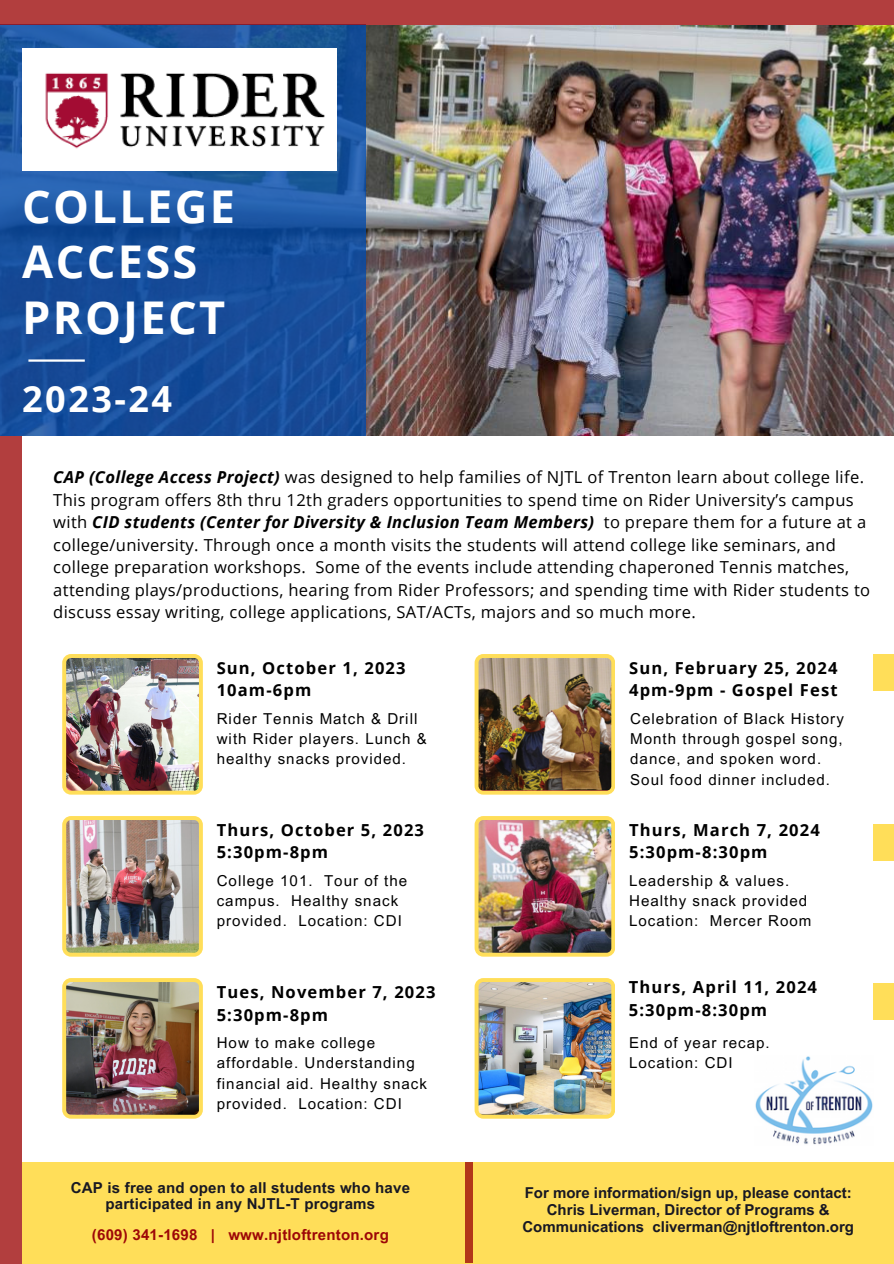
<style>
.page{position:relative;width:894px;height:1264px;background:#fff}
.page>*{position:absolute;margin:0;border:0;box-sizing:border-box;transform-origin:0 0}
.t1{font:700 45.15px "Open Sans";letter-spacing:.05em;color:#fff}
.t2{font:700 36px "Open Sans";letter-spacing:.07em;color:#fff}
.t3{font:16.5px/22.5px "Open Sans";letter-spacing:.02em;color:#000}
.t4{font:700 16.5px "Open Sans";letter-spacing:.07em;color:#000}
.t5{font:15px/20.2px "Arial MT Pro";letter-spacing:.07em;color:#000}
.t6{font:700 15px/17px "Arial MT Pro";color:#181823;text-align:center}
.t7{font:700 15px "Arial MT Pro";letter-spacing:.015em;color:#9d0707}
.s1{font-weight:700;font-style:italic}
</style>
<div class="page">
<img style="left:365px;top:25px;width:528px;height:410px">
<svg style="left:0;top:25px;width:365px;height:411px;fill:#174d9a"></svg>
<div style="left:872px;top:824px;width:21px;height:36px;background:#ffde59"></div>
<div style="left:872px;top:654px;width:21px;height:36px;background:#ffde59"></div>
<div style="left:872px;top:982px;width:21px;height:37px;background:#ffde59"></div>
<div style="left:0;top:436px;width:22px;height:827px;background:#b23e3e"></div>
<img style="left:755px;top:1056px;width:118px;height:89px">
<div style="left:0;top:0;width:893px;height:25px;background:#b23e3e"></div>
<img style="left:62px;top:654px;width:141px;height:140px">
<hr style="left:28px;top:359px;width:57px;height:3px;background:#fff">
<img style="left:62px;top:816px;width:141px;height:140px">
<img style="left:62px;top:978px;width:141px;height:140px">
<img style="left:474px;top:654px;width:141px;height:140px">
<img style="left:474px;top:816px;width:141px;height:140px">
<img style="left:474px;top:978px;width:141px;height:140px">
<div style="left:22px;top:1162px;width:871px;height:101px;background:#ffde59"></div>
<div style="left:465px;top:1162px;width:7px;height:100px;background:#b23719"></div>
<div style="left:22px;top:48px;width:314px;height:122px;background:#fff"></div>
<img style="left:45px;top:73px;width:280px;height:76px">
<p class="t1" style="left:22px;top:175px;width:214px">COLLEGE</p>
<p class="t1" style="left:22px;top:230px;width:177px">ACCESS</p>
<p class="t1" style="left:22px;top:285px;width:204px">PROJECT</p>
<p class="t2" style="left:22px;top:374px;width:151px">2023-24</p>
<p class="t3" style="left:53px;top:465px;width:818px"><span class="s1">CAP (College Access Project)</span> was designed to help families of NJTL of Trenton learn about college life.<br>This program offers 8th thru 12th graders opportunities to spend time on Rider University’s campus with <span class="s1">CID students (Center for Diversity &amp; Inclusion Team Members)</span> to prepare them for a future at a college/university. Through once a month visits the students will attend college like seminars, and college preparation workshops. Some of the events include attending chaperoned Tennis matches, attending plays/productions, hearing from Rider Professors; and spending time with Rider students to discuss essay writing, college applications, SAT/ACTs, majors and so much more.</p>
<p class="t4" style="left:217px;top:656px;width:190px">Sun, October 1, 2023</p>
<p class="t4" style="left:217px;top:678px;width:96px">10am-6pm</p>
<p class="t5" style="left:217px;top:710px;width:211px">Rider Tennis Match &amp; Drill with Rider players. Lunch &amp; healthy snacks provided.</p>
<p class="t4" style="left:217px;top:818px;width:209px">Thurs, October 5, 2023</p>
<p class="t4" style="left:217px;top:840px;width:113px">5:30pm-8pm</p>
<p class="t5" style="left:217px;top:872px;width:192px">College 101. Tour of the campus. Healthy snack provided. Location: CDI</p>
<p class="t4" style="left:217px;top:980px;width:220px">Tues, November 7, 2023</p>
<p class="t4" style="left:217px;top:1002px;width:113px">5:30pm-8pm</p>
<p class="t5" style="left:217px;top:1034px;width:212px">How to make college affordable. Understanding financial aid. Healthy snack provided. Location: CDI</p>
<p class="t6" style="left:71px;top:1181px;width:341px;line-height:15.8px">CAP is free and open to all students who have participated in any NJTL-T programs</p>
<p class="t7" style="left:92px;top:1229px;width:298px">(609) 341-1698 | www.njtloftrenton.org</p>
<p class="t4" style="left:629px;top:656px;width:210px">Sun, February 25, 2024</p>
<p class="t4" style="left:629px;top:678px;width:210px">4pm-9pm - Gospel Fest</p>
<p class="t5" style="left:630px;top:710px;width:215px">Celebration of Black History<br>Month through gospel song, dance, and spoken word.<br>Soul food dinner included.</p>
<p class="t4" style="left:629px;top:818px;width:192px">Thurs, March 7, 2024</p>
<p class="t4" style="left:629px;top:840px;width:140px">5:30pm-8:30pm</p>
<p class="t5" style="left:629px;top:872px;width:180px">Leadership &amp; values.<br>Healthy snack provided</p>
<p class="t5" style="left:629px;top:913px;width:184px">Location: Mercer Room</p>
<p class="t4" style="left:628px;top:975px;width:190px">Thurs, April 11, 2024</p>
<p class="t4" style="left:628px;top:998px;width:140px">5:30pm-8:30pm</p>
<p class="t5" style="left:629px;top:1034px;width:142px">End of year recap.</p>
<p class="t5" style="left:629px;top:1054px;width:105px">Location: CDI</p>
<p class="t6" style="left:522px;top:1186px;width:333px">For more information/sign up, please contact:<br>Chris Liverman, Director of Programs &amp;<br>Communications cliverman@njtloftrenton.org</p>
</div>
